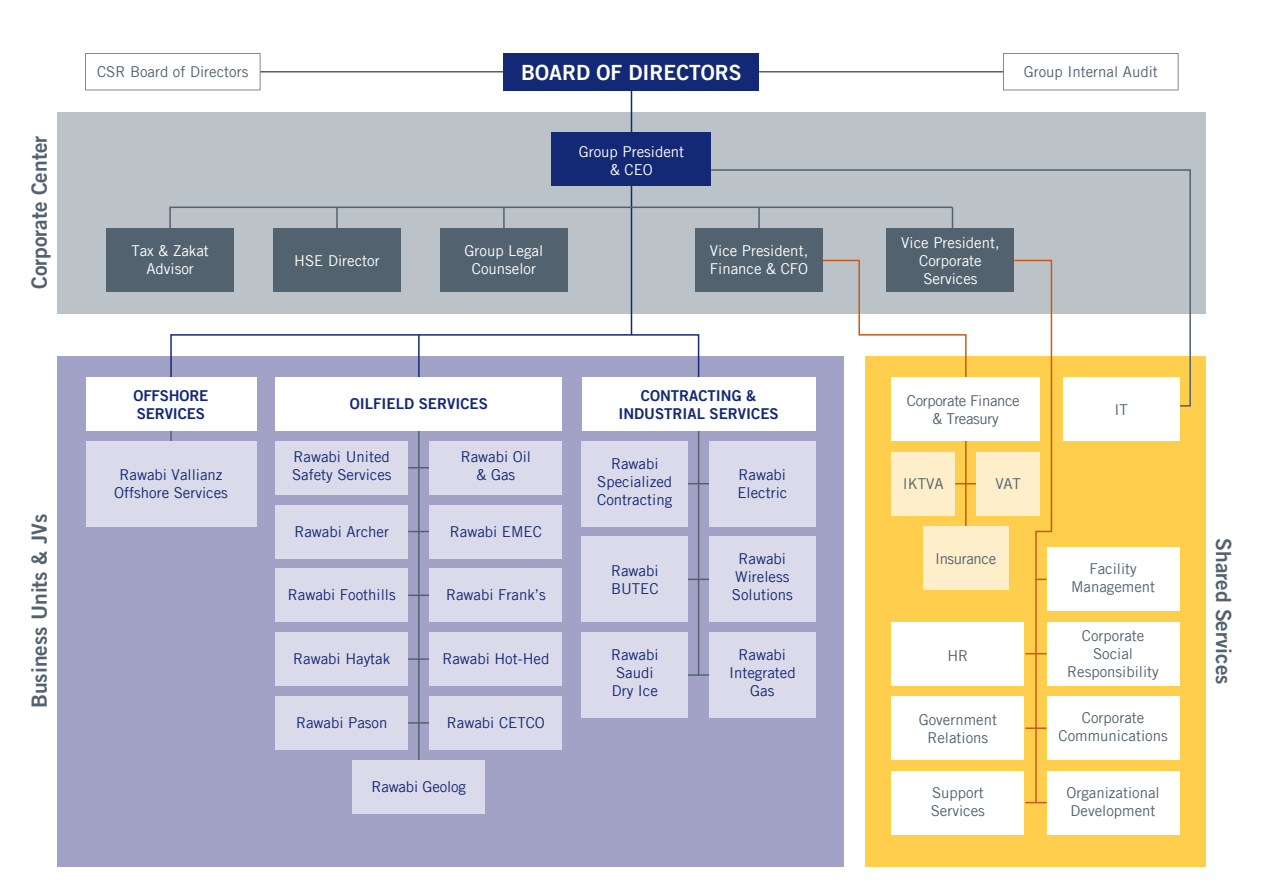
<style>
.page{position:relative;width:1263px;height:893px;background:#fff}
.page>*{position:absolute;margin:0;border:0;box-sizing:border-box;transform-origin:0 0}
.t1{font:21px "Trade Gothic LT Com Bd 2";color:#52626f}
.t2{font:21px "Trade Gothic LT Com Bd 2";color:#fff}
.t3{font:15px/18px "Trade Gothic LT Com";color:#142975;text-align:center}
.t4{font:15px/18px "Trade Gothic LT Com";color:#52626f;text-align:center}
.t5{font:15px/18px "Trade Gothic LT Com";color:#fff;text-align:center}
.t6{font:15px/18px "Trade Gothic LT Com Bd 2";color:#142975}
.t7{font:15px/18px "Trade Gothic LT Com";letter-spacing:-.025em;color:#52626f;text-align:center}
</style>
<div class="page">
<div style="left:865px;top:356px;width:340px;height:510px;background:#ffce4c"></div>
<div style="left:57px;top:112px;width:1148px;height:202px;background:#bcc3c8"></div>
<div style="left:57px;top:356px;width:787px;height:510px;background:#a2a2c7"></div>
<hr style="left:631px;top:90px;width:1px;height:245px;background:#142975">
<svg style="left:169px;top:206px;width:541px;height:24px"></svg>
<hr style="left:336px;top:207px;width:2px;height:22px;background:#52626f">
<hr style="left:759px;top:71px;width:244px;height:2px;background:#52626f">
<hr style="left:260px;top:71px;width:244px;height:2px;background:#52626f">
<svg style="left:955px;top:441px;width:21px;height:85px"></svg>
<svg style="left:710px;top:169px;width:481px;height:238px"></svg>
<hr style="left:698px;top:431px;width:1px;height:244px;background:#52626f">
<svg style="left:688px;top:579px;width:21px;height:1px"></svg>
<hr style="left:688px;top:674px;width:21px;height:2px;background:#52626f">
<svg style="left:688px;top:483px;width:21px;height:1px"></svg>
<svg style="left:170px;top:430px;width:2px;height:11px"></svg>
<hr style="left:418px;top:335px;width:2px;height:42px;background:#142975">
<hr style="left:418px;top:430px;width:2px;height:330px;background:#52626f">
<svg style="left:408px;top:467px;width:21px;height:1px"></svg>
<svg style="left:408px;top:531px;width:21px;height:1px"></svg>
<svg style="left:408px;top:595px;width:21px;height:1px"></svg>
<hr style="left:408px;top:658px;width:21px;height:2px;background:#52626f">
<hr style="left:408px;top:722px;width:21px;height:2px;background:#52626f">
<div style="left:170px;top:334px;width:529px;height:44px;border:2px solid #142975"></div>
<svg style="left:1013px;top:259px;width:40px;height:545px"></svg>
<div style="left:552px;top:133px;width:159px;height:53px;background:#142975"></div>
<div style="left:86px;top:441px;width:170px;height:85px;background:#dadaea"></div>
<div style="left:86px;top:377px;width:170px;height:53px;background:#fff"></div>
<div style="left:275px;top:696px;width:133px;height:53px;background:#dadaea"></div>
<div style="left:429px;top:696px;width:133px;height:53px;background:#dadaea"></div>
<div style="left:352px;top:760px;width:133px;height:53px;background:#dadaea"></div>
<div style="left:275px;top:569px;width:133px;height:53px;background:#dadaea"></div>
<div style="left:429px;top:569px;width:133px;height:53px;background:#dadaea"></div>
<div style="left:275px;top:505px;width:133px;height:53px;background:#dadaea"></div>
<div style="left:429px;top:505px;width:133px;height:53px;background:#dadaea"></div>
<div style="left:429px;top:632px;width:133px;height:54px;background:#dadaea"></div>
<div style="left:275px;top:632px;width:133px;height:54px;background:#dadaea"></div>
<div style="left:275px;top:441px;width:133px;height:53px;background:#dadaea"></div>
<div style="left:429px;top:441px;width:133px;height:53px;background:#dadaea"></div>
<div style="left:275px;top:377px;width:287px;height:53px;background:#fff"></div>
<div style="left:709px;top:537px;width:106px;height:85px;background:#dadaea"></div>
<div style="left:582px;top:537px;width:106px;height:85px;background:#dadaea"></div>
<div style="left:582px;top:441px;width:106px;height:85px;background:#dadaea"></div>
<div style="left:709px;top:441px;width:106px;height:85px;background:#dadaea"></div>
<div style="left:582px;top:377px;width:233px;height:53px;background:#fff"></div>
<div style="left:582px;top:632px;width:106px;height:86px;background:#dadaea"></div>
<div style="left:709px;top:632px;width:106px;height:86px;background:#dadaea"></div>
<div style="left:504px;top:53px;width:255px;height:37px;background:#142975"></div>
<svg style="left:1003px;top:53px;width:175px;height:37px"></svg>
<svg style="left:85px;top:53px;width:175px;height:37px"></svg>
<div style="left:273px;top:229px;width:128px;height:63px;background:#52626f"></div>
<div style="left:106px;top:229px;width:128px;height:63px;background:#52626f"></div>
<div style="left:887px;top:229px;width:127px;height:63px;background:#52626f"></div>
<div style="left:695px;top:229px;width:128px;height:63px;background:#52626f"></div>
<div style="left:440px;top:229px;width:128px;height:63px;background:#52626f"></div>
<div style="left:1062px;top:377px;width:117px;height:64px;background:#fff"></div>
<div style="left:891px;top:377px;width:149px;height:64px;background:#fff"></div>
<div style="left:976px;top:452px;width:64px;height:64px;background:#feeec9"></div>
<div style="left:923px;top:526px;width:85px;height:64px;background:#feeec9"></div>
<div style="left:891px;top:452px;width:64px;height:64px;background:#feeec9"></div>
<div style="left:1047px;top:622px;width:132px;height:64px;background:#fff"></div>
<div style="left:1047px;top:696px;width:132px;height:64px;background:#fff"></div>
<div style="left:1047px;top:771px;width:132px;height:63px;background:#fff"></div>
<div style="left:891px;top:622px;width:133px;height:64px;background:#fff"></div>
<div style="left:891px;top:696px;width:133px;height:64px;background:#fff"></div>
<div style="left:891px;top:771px;width:133px;height:63px;background:#fff"></div>
<div style="left:1047px;top:547px;width:132px;height:64px;background:#fff"></div>
<h1 class="t1" style="left:26px;top:289px;width:155px;rotate:-90deg">Corporate Center</h1>
<h1 class="t1" style="left:26px;top:708px;width:196px;rotate:-90deg">Business Units &amp; JVs</h1>
<p class="t4" style="left:97px;top:63px;width:153px">CSR Board of Directors</p>
<h1 class="t2" style="left:521px;top:59px;width:222px">BOARD OF DIRECTORS</h1>
<p class="t4" style="left:1024px;top:63px;width:136px">Group Internal Audit</p>
<p class="t5" style="left:579px;top:143px;width:107px">Group President &amp; CEO</p>
<p class="t5" style="left:131px;top:241px;width:79px">Tax &amp; Zakat<br>Advisor</p>
<p class="t5" style="left:901px;top:233px;width:100px">Vice President,<br>Corporate<br>Services</p>
<p class="t5" style="left:464px;top:241px;width:80px">Group Legal<br>Counselor</p>
<p class="t5" style="left:710px;top:241px;width:100px;text-align:left">Vice President,<br>Finance &amp; CFO</p>
<p class="t5" style="left:294px;top:251px;width:87px">HSE Director</p>
<p class="t6" style="left:134px;top:386px;width:76px">OFFSHORE<br>SERVICES</p>
<p class="t3" style="left:114px;top:466px;width:115px">Rawabi Vallianz<br>Offshore Services</p>
<p class="t6" style="left:350px;top:395px;width:139px">OILFIELD SERVICES</p>
<p class="t3" style="left:292px;top:448px;width:101px;text-align:left">Rawabi United<br>Safety Services</p>
<p class="t3" style="left:461px;top:448px;width:72px">Rawabi Oil &amp; Gas</p>
<p class="t3" style="left:294px;top:522px;width:96px">Rawabi Archer</p>
<p class="t3" style="left:450px;top:522px;width:94px">Rawabi EMEC</p>
<p class="t3" style="left:288px;top:586px;width:109px">Rawabi Foothills</p>
<p class="t3" style="left:446px;top:586px;width:101px">Rawabi Frank’s</p>
<p class="t3" style="left:293px;top:650px;width:99px">Rawabi Haytak</p>
<p class="t3" style="left:442px;top:650px;width:109px">Rawabi Hot-Hed</p>
<p class="t3" style="left:296px;top:713px;width:93px">Rawabi Pason</p>
<p class="t3" style="left:447px;top:713px;width:99px">Rawabi CETCO</p>
<p class="t3" style="left:372px;top:777px;width:96px">Rawabi Geolog</p>
<p class="t6" style="left:618px;top:386px;width:162px;text-align:center">CONTRACTING &amp;<br>INDUSTRIAL SERVICES</p>
<p class="t3" style="left:597px;top:454px;width:77px">Rawabi<br>Specialized<br>Contracting</p>
<p class="t3" style="left:737px;top:466px;width:51px;text-align:left">Rawabi<br>Electric</p>
<p class="t3" style="left:611px;top:561px;width:49px;text-align:left">Rawabi<br>BUTEC</p>
<p class="t3" style="left:732px;top:550px;width:62px">Rawabi<br>Wireless<br>Solutions</p>
<p class="t3" style="left:611px;top:645px;width:49px;text-align:left">Rawabi<br>Saudi<br>Dry Ice</p>
<p class="t3" style="left:729px;top:645px;width:68px">Rawabi<br>Integrated<br>Gas</p>
<p class="t7" style="left:907px;top:391px;width:114px">Corporate Finance &amp; Treasury</p>
<p class="t4" style="left:903px;top:475px;width:42px">IKTVA</p>
<p class="t4" style="left:996px;top:475px;width:27px">VAT</p>
<p class="t7" style="left:935px;top:549px;width:63px">Insurance</p>
<p class="t4" style="left:947px;top:646px;width:22px">HR</p>
<p class="t4" style="left:919px;top:710px;width:80px">Government<br>Relations</p>
<p class="t4" style="left:931px;top:783px;width:56px;text-align:left">Support<br>Services</p>
<p class="t4" style="left:1114px;top:401px;width:15px">IT</p>
<p class="t4" style="left:1071px;top:560px;width:86px">Facility<br>Management</p>
<p class="t4" style="left:1067px;top:626px;width:93px">Corporate<br>Social<br>Responsibility</p>
<p class="t4" style="left:1058px;top:709px;width:111px">Corporate<br>Communications</p>
<p class="t4" style="left:1066px;top:783px;width:95px;text-align:left">Organizational<br>Development</p>
<h1 class="t1" style="left:1237px;top:538px;width:148px;rotate:90deg">Shared Services</h1>
</div>
